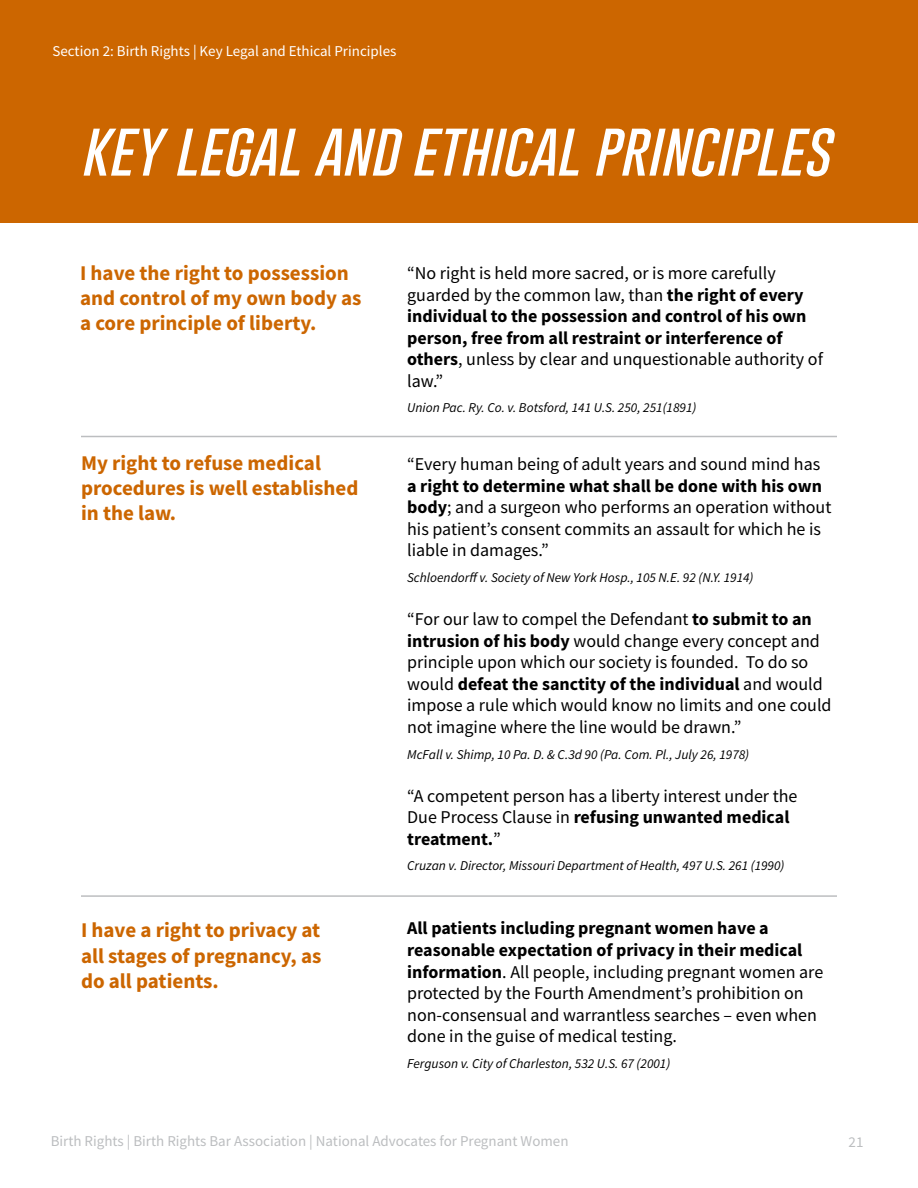
<style>
.page{position:relative;width:918px;height:1188px;background:#fff}
.page>*{position:absolute;margin:0;border:0;box-sizing:border-box;transform-origin:0 0}
.t1{font:italic 100 55.5px "Gobold";color:#fff}
.t2{font:700 21px/25.2px "Source Sans Pro";color:#c60}
.t3{font:18px/21.6px "Source Sans Pro";color:#000}
.t4{font:15px "Source Sans Pro";color:#bcbec0}
.t5{font:15px "Source Sans Pro";color:#fff}
.t6{font:italic 13.5px "Source Sans Pro";color:#000}
.s1{font-weight:700}
</style>
<div class="page">
<div style="left:0;top:0;width:918px;height:223px;background:#c60"></div>
<hr style="left:81px;top:436px;width:756px;height:1px;background:#bcbec0">
<hr style="left:81px;top:895px;width:756px;height:2px;background:#bcbec0">
<p class="t5" style="left:52px;top:42px;width:345px">Section 2: Birth Rights | Key Legal and Ethical Principles</p>
<h1 class="t1" style="left:80px;top:113px;width:751px">KEY LEGAL AND ETHICAL PRINCIPLES</h1>
<p class="t2" style="left:80px;top:260px;width:283px">I have the right to possession and control of my own body as a core principle of liberty.</p>
<p class="t3" style="left:407px;top:262px;width:417px">“No right is held more sacred, or is more carefully guarded by the common law, than <span class="s1">the right of every individual to the possession and control of his own person, free from all restraint or interference of others</span>, unless by clear and unquestionable authority of law.”</p>
<p class="t6" style="left:407px;top:399px;width:291px">Union Pac. Ry. Co. v. Botsford, 141 U.S. 250, 251(1891)</p>
<p class="t2" style="left:81px;top:450px;width:279px">My right to refuse medical procedures is well established in the law.</p>
<p class="t3" style="left:407px;top:453px;width:415px">“Every human being of adult years and sound mind has</p>
<p class="t3" style="left:407px;top:475px;width:426px"><span class="s1">a right to determine what shall be done with his own body</span>; and a surgeon who performs an operation without his patient’s consent commits an assault for which he is liable in damages.”</p>
<p class="t6" style="left:407px;top:569px;width:348px">Schloendorff v. Society of New York Hosp., 105 N.E. 92 (N.Y. 1914)</p>
<p class="t3" style="left:407px;top:608px;width:426px">“For our law to compel the Defendant <span class="s1">to submit to an intrusion of his body</span> would change every concept and principle upon which our society is founded. To do so would <span class="s1">defeat the sanctity of the individual</span> and would impose a rule which would know no limits and one could not imagine where the line would be drawn.”</p>
<p class="t6" style="left:407px;top:745px;width:344px">McFall v. Shimp, 10 Pa. D. &amp; C.3d 90 (Pa. Com. Pl., July 26, 1978)</p>
<p class="t3" style="left:407px;top:785px;width:392px">“A competent person has a liberty interest under the<br>Due Process Clause in <span class="s1">refusing unwanted medical treatment.</span>”</p>
<p class="t6" style="left:407px;top:857px;width:379px">Cruzan v. Director, Missouri Department of Health, 497 U.S. 261 (1990)</p>
<p class="t2" style="left:81px;top:918px;width:242px;text-align:justify">I have a right to privacy at all stages of pregnancy, as do all patients.</p>
<p class="t3" style="left:407px;top:918px;width:418px"><span class="s1">All patients including pregnant women have a reasonable expectation of privacy in their medical information</span>. All people, including pregnant women are protected by the Fourth Amendment’s prohibition on non-consensual and warrantless searches – even when done in the guise of medical testing.</p>
<p class="t6" style="left:407px;top:1055px;width:265px">Ferguson v. City of Charleston, 532 U.S. 67 (2001)</p>
<p class="t4" style="left:51px;top:1132px;width:519px">Birth Rights | Birth Rights Bar Association | National Advocates for Pregnant Women</p>
<p class="t4" style="left:849px;top:1133px;width:16px">21</p>
</div>
